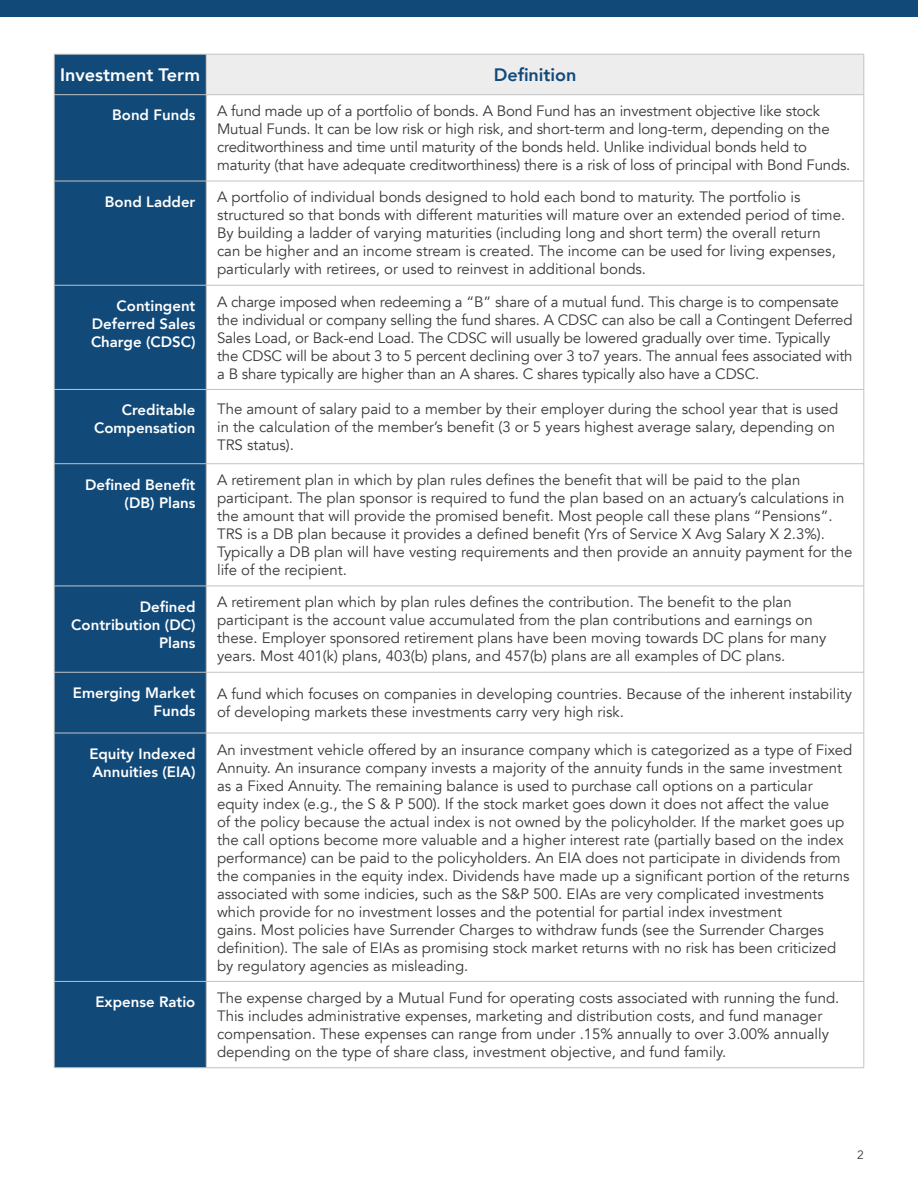
<style>
.page{position:relative;width:918px;height:1188px;background:#fff}
.page>*{position:absolute;margin:0;border:0;box-sizing:border-box;transform-origin:0 0}
.t1{font:800 18px "Avenir";color:#fff}
.t2{font:800 18px "Avenir";color:#114979}
.t3{font:15px/18px "Avenir";color:#3b3835}
.t4{font:800 15px/18px "Avenir";color:#fff;text-align:right}
.t5{font:12px "Avenir";color:#3b3835}
</style>
<div class="page">
<div style="left:55px;top:55px;width:151px;height:1012px;background:#114979"></div>
<div style="left:206px;top:54px;width:658px;height:41px;background:#ededed"></div>
<hr style="left:206px;top:54px;width:1px;height:40px;background:#c4c3c3">
<hr style="left:54px;top:95px;width:1px;height:86px;background:#c4c3c3">
<hr style="left:206px;top:95px;width:1px;height:86px;background:#c4c3c3">
<hr style="left:864px;top:95px;width:1px;height:86px;background:#c4c3c3">
<hr style="left:54px;top:181px;width:152px;height:1px;background:#c4c3c3">
<hr style="left:54px;top:181px;width:1px;height:104px;background:#c4c3c3">
<hr style="left:206px;top:181px;width:658px;height:1px;background:#c4c3c3">
<hr style="left:206px;top:181px;width:1px;height:104px;background:#c4c3c3">
<hr style="left:864px;top:181px;width:1px;height:104px;background:#c4c3c3">
<hr style="left:54px;top:285px;width:152px;height:1px;background:#c4c3c3">
<hr style="left:54px;top:285px;width:1px;height:104px;background:#c4c3c3">
<hr style="left:206px;top:285px;width:658px;height:1px;background:#c4c3c3">
<hr style="left:206px;top:285px;width:1px;height:104px;background:#c4c3c3">
<hr style="left:864px;top:285px;width:1px;height:104px;background:#c4c3c3">
<hr style="left:54px;top:389px;width:152px;height:1px;background:#c4c3c3">
<hr style="left:54px;top:390px;width:1px;height:74px;background:#c4c3c3">
<hr style="left:206px;top:389px;width:658px;height:1px;background:#c4c3c3">
<hr style="left:206px;top:390px;width:1px;height:74px;background:#c4c3c3">
<hr style="left:864px;top:390px;width:1px;height:74px;background:#c4c3c3">
<hr style="left:54px;top:463px;width:152px;height:1px;background:#c4c3c3">
<hr style="left:54px;top:464px;width:1px;height:122px;background:#c4c3c3">
<hr style="left:206px;top:463px;width:658px;height:1px;background:#c4c3c3">
<hr style="left:206px;top:464px;width:1px;height:122px;background:#c4c3c3">
<hr style="left:864px;top:464px;width:1px;height:122px;background:#c4c3c3">
<hr style="left:54px;top:586px;width:152px;height:1px;background:#c4c3c3">
<hr style="left:54px;top:586px;width:1px;height:86px;background:#c4c3c3">
<hr style="left:206px;top:586px;width:658px;height:1px;background:#c4c3c3">
<hr style="left:206px;top:586px;width:1px;height:86px;background:#c4c3c3">
<hr style="left:864px;top:586px;width:1px;height:86px;background:#c4c3c3">
<hr style="left:54px;top:672px;width:152px;height:1px;background:#c4c3c3">
<hr style="left:54px;top:672px;width:1px;height:61px;background:#c4c3c3">
<hr style="left:206px;top:672px;width:658px;height:1px;background:#c4c3c3">
<hr style="left:206px;top:672px;width:1px;height:61px;background:#c4c3c3">
<hr style="left:864px;top:672px;width:1px;height:61px;background:#c4c3c3">
<hr style="left:54px;top:733px;width:152px;height:1px;background:#c4c3c3">
<hr style="left:54px;top:733px;width:1px;height:248px;background:#c4c3c3">
<hr style="left:206px;top:733px;width:658px;height:1px;background:#c4c3c3">
<hr style="left:206px;top:733px;width:1px;height:248px;background:#c4c3c3">
<hr style="left:864px;top:733px;width:1px;height:248px;background:#c4c3c3">
<hr style="left:54px;top:981px;width:152px;height:1px;background:#c4c3c3">
<hr style="left:54px;top:982px;width:1px;height:86px;background:#c4c3c3">
<hr style="left:206px;top:981px;width:658px;height:1px;background:#c4c3c3">
<hr style="left:206px;top:982px;width:1px;height:86px;background:#c4c3c3">
<hr style="left:864px;top:982px;width:1px;height:86px;background:#c4c3c3">
<hr style="left:54px;top:1067px;width:152px;height:1px;background:#c4c3c3">
<hr style="left:206px;top:1067px;width:658px;height:1px;background:#c4c3c3">
<hr style="left:54px;top:54px;width:152px;height:1px;background:#c4c3c3">
<hr style="left:54px;top:54px;width:1px;height:40px;background:#c4c3c3">
<hr style="left:206px;top:54px;width:658px;height:1px;background:#c4c3c3">
<hr style="left:864px;top:54px;width:1px;height:40px;background:#c4c3c3">
<hr style="left:54px;top:94px;width:152px;height:1px;background:#c4c3c3">
<hr style="left:206px;top:94px;width:658px;height:1px;background:#c4c3c3">
<div style="left:0;top:0;width:918px;height:17px;background:#114979"></div>
<p class="t1" style="left:60px;top:61px;width:142px">Investment Term</p>
<p class="t2" style="left:494px;top:61px;width:84px">Definition</p>
<p class="t4" style="left:112px;top:106px;width:85px">Bond Funds</p>
<p class="t3" style="left:217px;top:102px;width:635px">A fund made up of a portfolio of bonds. A Bond Fund has an investment objective like stock Mutual Funds. It can be low risk or high risk, and short-term and long-term, depending on the creditworthiness and time until maturity of the bonds held. Unlike individual bonds held to maturity (that have adequate creditworthiness) there is a risk of loss of principal with Bond Funds.</p>
<p class="t4" style="left:105px;top:193px;width:92px">Bond Ladder</p>
<p class="t3" style="left:217px;top:189px;width:630px">A portfolio of individual bonds designed to hold each bond to maturity. The portfolio is structured so that bonds with different maturities will mature over an extended period of time.<br>By building a ladder of varying maturities (including long and short term) the overall return can be higher and an income stream is created. The income can be used for living expenses, particularly with retirees, or used to reinvest in additional bonds.</p>
<p class="t4" style="left:91px;top:297px;width:106px;text-align:justify;text-indent:26px">Contingent Deferred Sales Charge (CDSC)</p>
<p class="t3" style="left:217px;top:293px;width:637px">A charge imposed when redeeming a “B” share of a mutual fund. This charge is to compensate the individual or company selling the fund shares. A CDSC can also be call a Contingent Deferred Sales Load, or Back-end Load. The CDSC will usually be lowered gradually over time. Typically the CDSC will be about 3 to 5 percent declining over 3 to7 years. The annual fees associated with a B share typically are higher than an A shares. C shares typically also have a CDSC.</p>
<p class="t4" style="left:94px;top:401px;width:103px">Creditable<br>Compensation</p>
<p class="t3" style="left:217px;top:400px;width:623px">The amount of salary paid to a member by their employer during the school year that is used in the calculation of the member’s benefit (3 or 5 years highest average salary, depending on<br>TRS status).</p>
<p class="t4" style="left:85px;top:475px;width:112px">Defined Benefit (DB) Plans</p>
<p class="t3" style="left:217px;top:471px;width:637px">A retirement plan in which by plan rules defines the benefit that will be paid to the plan participant. The plan sponsor is required to fund the plan based on an actuary’s calculations in the amount that will provide the promised benefit. Most people call these plans “Pensions”.<br>TRS is a DB plan because it provides a defined benefit (Yrs of Service X Avg Salary X 2.3%).<br>Typically a DB plan will have vesting requirements and then provide an annuity payment for the life of the recipient.</p>
<p class="t4" style="left:71px;top:598px;width:126px">Defined<br>Contribution (DC)<br>Plans</p>
<p class="t3" style="left:217px;top:594px;width:611px">A retirement plan which by plan rules defines the contribution. The benefit to the plan participant is the account value accumulated from the plan contributions and earnings on these. Employer sponsored retirement plans have been moving towards DC plans for many years. Most 401(k) plans, 403(b) plans, and 457(b) plans are all examples of DC plans.</p>
<p class="t4" style="left:73px;top:684px;width:124px">Emerging Market<br>Funds</p>
<p class="t3" style="left:217px;top:685px;width:637px">A fund which focuses on companies in developing countries. Because of the inherent instability of developing markets these investments carry very high risk.</p>
<p class="t4" style="left:89px;top:745px;width:108px;text-align:left">Equity Indexed<br>Annuities (EIA)</p>
<p class="t3" style="left:217px;top:741px;width:637px">An investment vehicle offered by an insurance company which is categorized as a type of Fixed Annuity. An insurance company invests a majority of the annuity funds in the same investment as a Fixed Annuity. The remaining balance is used to purchase call options on a particular equity index (e.g., the S &amp; P 500). If the stock market goes down it does not affect the value<br>of the policy because the actual index is not owned by the policyholder. If the market goes up the call options become more valuable and a higher interest rate (partially based on the index performance) can be paid to the policyholders. An EIA does not participate in dividends from the companies in the equity index. Dividends have made up a significant portion of the returns associated with some indicies, such as the S&amp;P 500. EIAs are very complicated investments which provide for no investment losses and the potential for partial index investment<br>gains. Most policies have Surrender Charges to withdraw funds (see the Surrender Charges definition). The sale of EIAs as promising stock market returns with no risk has been criticized by regulatory agencies as misleading.</p>
<p class="t4" style="left:95px;top:993px;width:102px">Expense Ratio</p>
<p class="t3" style="left:217px;top:989px;width:624px">The expense charged by a Mutual Fund for operating costs associated with running the fund.<br>This includes administrative expenses, marketing and distribution costs, and fund manager compensation. These expenses can range from under .15% annually to over 3.00% annually depending on the type of share class, investment objective, and fund family.</p>
<p class="t5" style="left:857px;top:1148px;width:8px">2</p>
</div>
